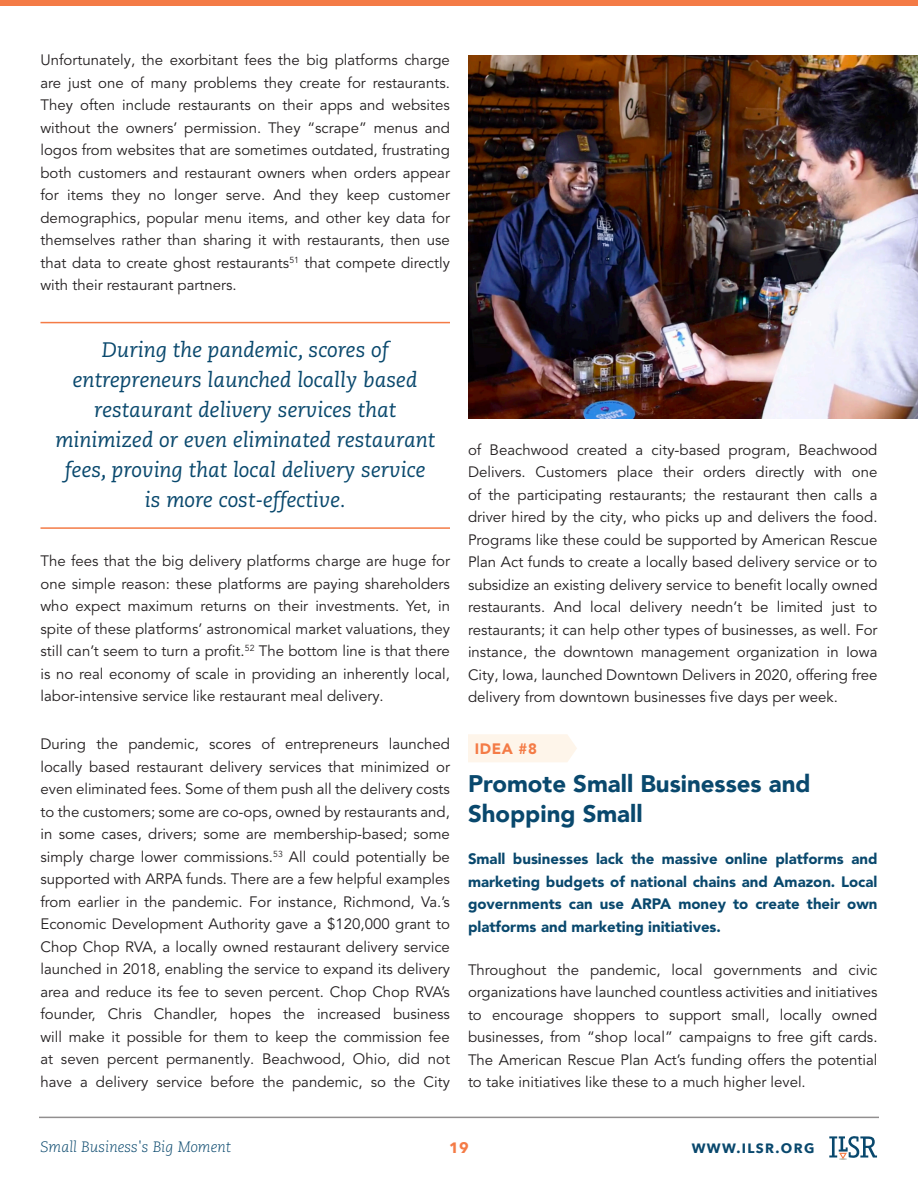
<style>
.page{position:relative;width:918px;height:1188px;background:#fff}
.page>*{position:absolute;margin:0;border:0;box-sizing:border-box;transform-origin:0 0}
.t1{font:900 24px/30px "Avenir";color:#09486d}
.Pull_Quote{font:italic 21px/30px "Caecilia LT Std";color:#09486d;text-align:center}
.t2{font:15px/22.5px "Avenir LT Pro";color:#231f20;text-align:justify}
.t3{font:900 15px/22.5px "Avenir LT Pro";color:#09486d;text-align:justify}
.t4{font:italic 300 15px "Caecilia LT Std";color:#09486d}
.t5{font:900 15px "Avenir LT Pro";color:#f47b46}
.t6{font:700 15px "Avenir Next";color:#f47b46}
.t7{font:700 13.5px "Avenir Next";letter-spacing:.1em;color:#09486d}
</style>
<div class="page">
<div style="left:0;top:0;width:918px;height:6px;background:#f47b46"></div>
<svg style="left:829px;top:1136px;width:48px;height:24px"></svg>
<hr style="left:39px;top:1117px;width:840px;height:1px;background:#231f20">
<hr style="left:40px;top:322px;width:410px;height:1px;background:#f47b46">
<hr style="left:40px;top:527px;width:410px;height:2px;background:#f47b46">
<div style="left:468px;top:734px;width:109px;height:28px;background:#fef5ea"></div>
<img style="left:468px;top:55px;width:450px;height:363px">
<p class="t2" style="left:40px;top:49px;width:411px">Unfortunately, the exorbitant fees the big platforms charge are just one of many problems they create for restaurants.<br>They often include restaurants on their apps and websites without the owners’ permission. They “scrape” menus and logos from websites that are sometimes outdated, frustrating both customers and restaurant owners when orders appear for items they no longer serve. And they keep customer demographics, popular menu items, and other key data for themselves rather than sharing it with restaurants, then use that data to create ghost restaurants<sup>51</sup> that compete directly with their restaurant partners.</p>
<p class="Pull_Quote" style="left:55px;top:335px;width:381px">During the pandemic, scores of entrepreneurs launched locally based restaurant delivery services that minimized or even eliminated restaurant fees, proving that local delivery service is more cost-effective.</p>
<p class="t2" style="left:40px;top:550px;width:411px">The fees that the big delivery platforms charge are huge for one simple reason: these platforms are paying shareholders who expect maximum returns on their investments. Yet, in spite of these platforms’ astronomical market valuations, they still can’t seem to turn a profit.<sup>52</sup> The bottom line is that there is no real economy of scale in providing an inherently local, labor-intensive service like restaurant meal delivery.</p>
<p class="t2" style="left:40px;top:733px;width:411px">During the pandemic, scores of entrepreneurs launched locally based restaurant delivery services that minimized or even eliminated fees. Some of them push all the delivery costs to the customers; some are co-ops, owned by restaurants and, in some cases, drivers; some are membership-based; some simply charge lower commissions.<sup>53</sup> All could potentially be supported with ARPA funds. There are a few helpful examples from earlier in the pandemic. For instance, Richmond, Va.’s Economic Development Authority gave a $120,000 grant to Chop Chop RVA, a locally owned restaurant delivery service launched in 2018, enabling the service to expand its delivery area and reduce its fee to seven percent. Chop Chop RVA’s founder, Chris Chandler, hopes the increased business will make it possible for them to keep the commission fee at seven percent permanently. Beachwood, Ohio, did not have a delivery service before the pandemic, so the City</p>
<p class="t2" style="left:468px;top:439px;width:411px">of Beachwood created a city-based program, Beachwood Delivers. Customers place their orders directly with one of the participating restaurants; the restaurant then calls a driver hired by the city, who picks up and delivers the food.<br>Programs like these could be supported by American Rescue Plan Act funds to create a locally based delivery service or to subsidize an existing delivery service to benefit locally owned restaurants. And local delivery needn’t be limited just to restaurants; it can help other types of businesses, as well. For instance, the downtown management organization in Iowa City, Iowa, launched Downtown Delivers in 2020, offering free delivery from downtown businesses five days per week.</p>
<p class="t5" style="left:475px;top:740px;width:64px">IDEA #8</p>
<p class="t1" style="left:468px;top:768px;width:344px">Promote Small Businesses and<br>Shopping Small</p>
<p class="t3" style="left:468px;top:848px;width:411px">Small businesses lack the massive online platforms and marketing budgets of national chains and Amazon. Local governments can use ARPA money to create their own platforms and marketing initiatives.</p>
<p class="t2" style="left:468px;top:958px;width:411px">Throughout the pandemic, local governments and civic organizations have launched countless activities and initiatives to encourage shoppers to support small, locally owned businesses, from “shop local” campaigns to free gift cards.<br>The American Rescue Plan Act’s funding offers the potential to take initiatives like these to a much higher level.</p>
<p class="t4" style="left:40px;top:1138px;width:192px">Small Business's Big Moment</p>
<p class="t6" style="left:449px;top:1135px;width:21px">19</p>
<p class="t7" style="left:692px;top:1136px;width:124px">WWW.ILSR.ORG</p>
</div>
